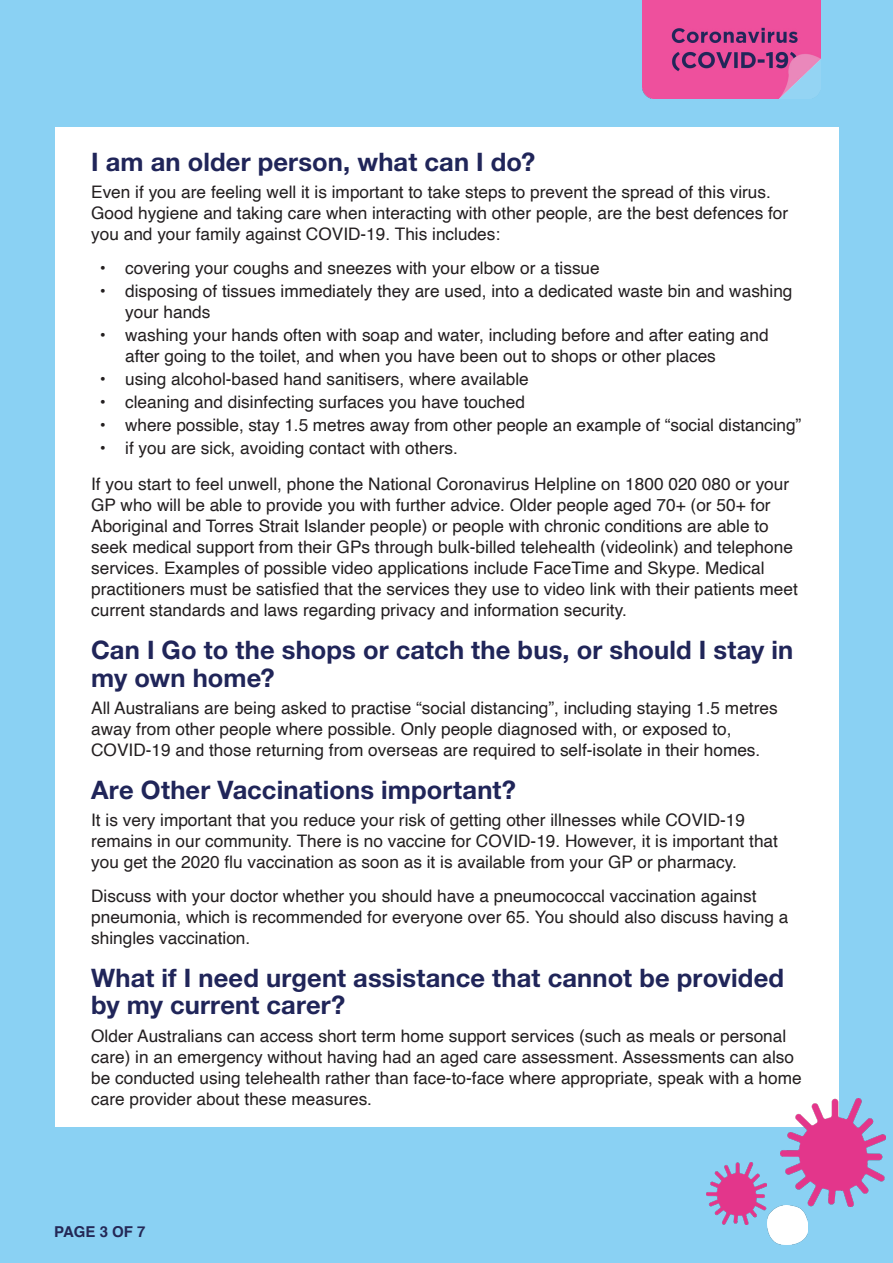
<style>
.page{position:relative;width:893px;height:1263px;background:#8ad1f3}
.page>*{position:absolute;margin:0;border:0;box-sizing:border-box;transform-origin:0 0}
.Helvetica_heading{font:700 25.5px/27.8px "Helvetica Neue LT Std";letter-spacing:.005em;color:#202559}
.body{font:17.25px/21px "Helvetica";color:#231f20}
.t1{font:700 15px "Helvetica";color:#242856}
</style>
<div class="page">
<div style="left:55px;top:128px;width:784px;height:999px;background:#fff"></div>
<img style="left:780px;top:1098px;width:105px;height:109px">
<img style="left:706px;top:1162px;width:61px;height:62px">
<img style="left:768px;top:1206px;width:40px;height:39px">
<img style="left:642px;top:0;width:179px;height:98px">
<p class="Helvetica_heading" style="left:91px;top:147px;width:446px">I am an older person, what can I do?</p>
<p class="body" style="left:91px;top:182px;width:699px">Even if you are feeling well it is important to take steps to prevent the spread of this virus.<br>Good hygiene and taking care when interacting with other people, are the best defences for you and your family against COVID-19. This includes:</p>
<p class="body" style="left:100px;top:258px;width:502px">• covering your coughs and sneezes with your elbow or a tissue</p>
<p class="body" style="left:125px;top:281px;width:669px;text-indent:-26px">• disposing of tissues immediately they are used, into a dedicated waste bin and washing your hands</p>
<p class="body" style="left:125px;top:325px;width:645px;text-indent:-26px">• washing your hands often with soap and water, including before and after eating and after going to the toilet, and when you have been out to shops or other places</p>
<p class="body" style="left:100px;top:369px;width:431px">• using alcohol-based hand sanitisers, where available</p>
<p class="body" style="left:100px;top:392px;width:427px">• cleaning and disinfecting surfaces you have touched</p>
<p class="body" style="left:100px;top:415px;width:703px">• where possible, stay 1.5 metres away from other people an example of “social distancing”</p>
<p class="body" style="left:100px;top:438px;width:360px">• if you are sick, avoiding contact with others.</p>
<p class="body" style="left:91px;top:474px;width:708px">If you start to feel unwell, phone the National Coronavirus Helpline on 1800 020 080 or your GP who will be able to provide you with further advice. Older people aged 70+ (or 50+ for Aboriginal and Torres Strait Islander people) or people with chronic conditions are able to seek medical support from their GPs through bulk-billed telehealth (videolink) and telephone services. Examples of possible video applications include FaceTime and Skype. Medical practitioners must be satisfied that the services they use to video link with their patients meet current standards and laws regarding privacy and information security.</p>
<p class="Helvetica_heading" style="left:91px;top:635px;width:704px">Can I Go to the shops or catch the bus, or should I stay in my own home?</p>
<p class="body" style="left:91px;top:698px;width:688px">All Australians are being asked to practise “social distancing”, including staying 1.5 metres away from other people where possible. Only people diagnosed with, or exposed to,<br>COVID-19 and those returning from overseas are required to self-isolate in their homes.</p>
<p class="Helvetica_heading" style="left:91px;top:775px;width:426px">Are Other Vaccinations important?</p>
<p class="body" style="left:91px;top:810px;width:688px">It is very important that you reduce your risk of getting other illnesses while COVID-19 remains in our community. There is no vaccine for COVID-19. However, it is important that you get the 2020 flu vaccination as soon as it is available from your GP or pharmacy.</p>
<p class="body" style="left:91px;top:886px;width:699px">Discuss with your doctor whether you should have a pneumococcal vaccination against pneumonia, which is recommended for everyone over 65. You should also discuss having a shingles vaccination.</p>
<p class="Helvetica_heading" style="left:91px;top:963px;width:694px">What if I need urgent assistance that cannot be provided by my current carer?</p>
<p class="body" style="left:91px;top:1026px;width:712px">Older Australians can access short term home support services (such as meals or personal care) in an emergency without having had an aged care assessment. Assessments can also be conducted using telehealth rather than face-to-face where appropriate, speak with a home care provider about these measures.</p>
<p class="t1" style="left:54px;top:1220px;width:93px">PAGE 3 OF 7</p>
</div>
